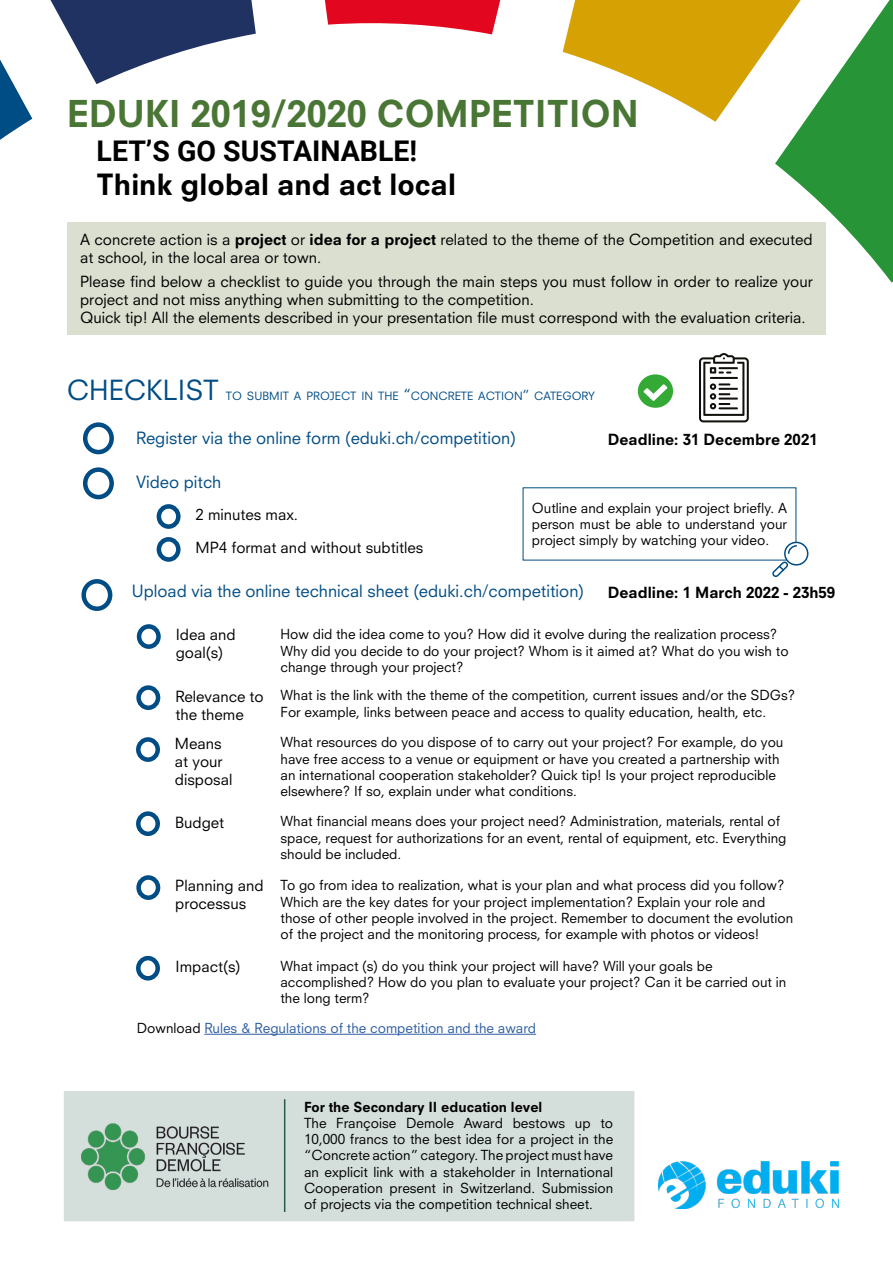
<style>
.page{position:relative;width:893px;height:1263px;background:#fff}
.page>*{position:absolute;margin:0;border:0;box-sizing:border-box;transform-origin:0 0}
.t1{font:800 36px "Neuzeit SLT Std";color:#4a7635}
.t2{font:800 28.5px "Neuzeit SLT Std";color:#000}
.t3{font:700 28.5px "Roboto";color:#000}
.t4{font:27px "Neuzeit SLT Std";color:#004c84}
.t5{font:16.5px "Neuzeit SLT Std";color:#004c84}
.t6{font:15px/18px "Neuzeit SLT Std";color:#000}
.t7{font:800 15px "Neuzeit SLT Std";color:#000}
.t8{font:13.5px/16.2px "Neuzeit SLT Std";color:#000}
.t9{font:13.5px "Neuzeit SLT Std";color:#2d5da2}
.t10{font:800 13.5px "Neuzeit SLT Std";color:#000}
.t11{font:11.1px "Neuzeit SLT Std Book SC618";color:#004c84}
.s1{font-weight:800}
.s2{font-size:15px}
.s3{font-size:13.5px}
.s4{color:#000}
</style>
<div class="page">
<div style="left:67px;top:222px;width:759px;height:113px;background:#dbdfd0"></div>
<svg style="left:699px;top:353px;width:50px;height:69px"></svg>
<img style="left:659px;top:1162px;width:180px;height:47px">
<div style="left:83px;top:467px;width:31px;height:32px;border:4px solid #004c84;border-radius:50%"></div>
<div style="left:81px;top:579px;width:31px;height:32px;border:4px solid #004c84;border-radius:50%"></div>
<div style="left:83px;top:422px;width:31px;height:32px;border:4px solid #004c84;border-radius:50%"></div>
<div style="left:157px;top:504px;width:24px;height:25px;border:4px solid #004c84;border-radius:50%"></div>
<div style="left:157px;top:537px;width:24px;height:25px;border:4px solid #004c84;border-radius:50%"></div>
<div style="left:137px;top:624px;width:24px;height:25px;border:4px solid #004c84;border-radius:50%"></div>
<div style="left:136px;top:685px;width:24px;height:25px;border:4px solid #004c84;border-radius:50%"></div>
<div style="left:136px;top:737px;width:24px;height:25px;border:4px solid #004c84;border-radius:50%"></div>
<div style="left:136px;top:875px;width:24px;height:25px;border:4px solid #004c84;border-radius:50%"></div>
<div style="left:136px;top:811px;width:24px;height:25px;border:4px solid #004c84;border-radius:50%"></div>
<div style="left:136px;top:956px;width:24px;height:24px;border:4px solid #004c84;border-radius:50%"></div>
<div style="left:784px;top:542px;width:24px;height:24px;border:2px solid #004c84;border-radius:50%"></div>
<svg style="left:771px;top:544px;width:27px;height:33px"></svg>
<div style="left:64px;top:1091px;width:570px;height:130px;background:#d4dedb"></div>
<div style="left:638px;top:374px;width:35px;height:34px;background:#35a936;border-radius:50%"></div>
<svg style="left:643px;top:384px;width:24px;height:17px"></svg>
<hr style="left:284px;top:1099px;width:1px;height:113px;background:#2b5a49">
<svg style="left:324px;top:0;width:569px;height:283px"></svg>
<svg style="left:0;top:0;width:256px;height:140px"></svg>
<img style="left:82px;top:1123px;width:186px;height:66px">
<hr style="left:204px;top:1034px;width:332px;height:1px;background:#2d5da2">
<h1 class="t1" style="left:67px;top:92px;width:573px">EDUKI 2019/2020 COMPETITION</h1>
<h2 class="t3" style="left:97px;top:131px;width:322px">LET’S GO SUSTAINABLE!</h2>
<h2 class="t2" style="left:97px;top:167px;width:361px">Think global and act local</h2>
<p class="t6" style="left:80px;top:230px;width:734px">A concrete action is a <span class="s1">project</span> or <span class="s1">idea for a project</span> related to the theme of the Competition and executed at school, in the local area or town.</p>
<p class="t6" style="left:80px;top:272px;width:734px">Please find below a checklist to guide you through the main steps you must follow in order to realize your project and not miss anything when submitting to the competition.<br>Quick tip! All the elements described in your presentation file must correspond with the evaluation criteria.</p>
<h3 class="t4" style="left:67px;top:373px;width:153px">CHECKLIST</h3>
<p class="t11" style="left:226px;top:389px;width:371px">TO SUBMIT A PROJECT IN THE <span class="s2">‘‘</span>CONCRETE ACTION<span class="s3">’’</span> CATEGORY</p>
<p class="t5" style="left:136px;top:428px;width:381px">Register via the online form (eduki.ch/competition)</p>
<p class="t7" style="left:608px;top:430px;width:211px">Deadline: 31 Decembre 2021</p>
<p class="t5" style="left:136px;top:471px;width:87px">Video pitch</p>
<p class="t6" style="left:196px;top:498px;width:229px;line-height:32.8px">2 minutes max.<br>MP4 format and without subtitles</p>
<p class="t8" style="left:532px;top:500px;width:257px;text-align:justify">Outline and explain your project briefly. A person must be able to understand your project simply by watching your video.</p>
<p class="t5" style="left:132px;top:581px;width:454px">Upload via the online technical sheet (eduki.ch/competition)</p>
<p class="t7" style="left:608px;top:584px;width:229px">Deadline: 1 March 2022 - 23h59</p>
<p class="t6" style="left:176px;top:626px;width:62px">Idea and goal(s)</p>
<p class="t6" style="left:175px;top:687px;width:90px">Relevance to the theme</p>
<p class="t6" style="left:175px;top:734px;width:59px">Means at your disposal</p>
<p class="t8" style="left:280px;top:626px;width:510px">How did the idea come to you? How did it evolve during the realization process?<br>Why did you decide to do your project? Whom is it aimed at? What do you wish to change through your project?</p>
<p class="t8" style="left:280px;top:687px;width:516px">What is the link with the theme of the competition, current issues and/or the SDGs?<br>For example, links between peace and access to quality education, health, etc.</p>
<p class="t8" style="left:280px;top:734px;width:504px">What resources do you dispose of to carry out your project? For example, do you have free access to a venue or equipment or have you created a partnership with an international cooperation stakeholder? Quick tip! Is your project reproducible elsewhere? If so, explain under what conditions.</p>
<p class="t6" style="left:175px;top:813px;width:51px">Budget</p>
<p class="t8" style="left:280px;top:813px;width:507px">What financial means does your project need? Administration, materials, rental of space, request for authorizations for an event, rental of equipment, etc. Everything should be included.</p>
<p class="t6" style="left:175px;top:877px;width:90px">Planning and processus</p>
<p class="t8" style="left:280px;top:877px;width:514px">To go from idea to realization, what is your plan and what process did you follow?<br>Which are the key dates for your project implementation? Explain your role and those of other people involved in the project. Remember to document the evolution of the project and the monitoring process, for example with photos or videos!</p>
<p class="t6" style="left:176px;top:957px;width:67px">Impact(s)</p>
<p class="t8" style="left:280px;top:958px;width:507px">What impact (s) do you think your project will have? Will your goals be accomplished? How do you plan to evaluate your project? Can it be carried out in the long term?</p>
<p class="t9" style="left:137px;top:1020px;width:401px"><span class="s4">Download</span> Rules &amp; Regulations of the competition and the award</p>
<p class="t10" style="left:304px;top:1098px;width:240px">For the Secondary II education level</p>
<p class="t8" style="left:304px;top:1115px;width:311px;text-align:justify">The Françoise Demole Award bestows up to 10,000 francs to the best idea for a project in the “Concrete action” category. The project must have an explicit link with a stakeholder in International Cooperation present in Switzerland. Submission of projects via the competition technical sheet.</p>
</div>
